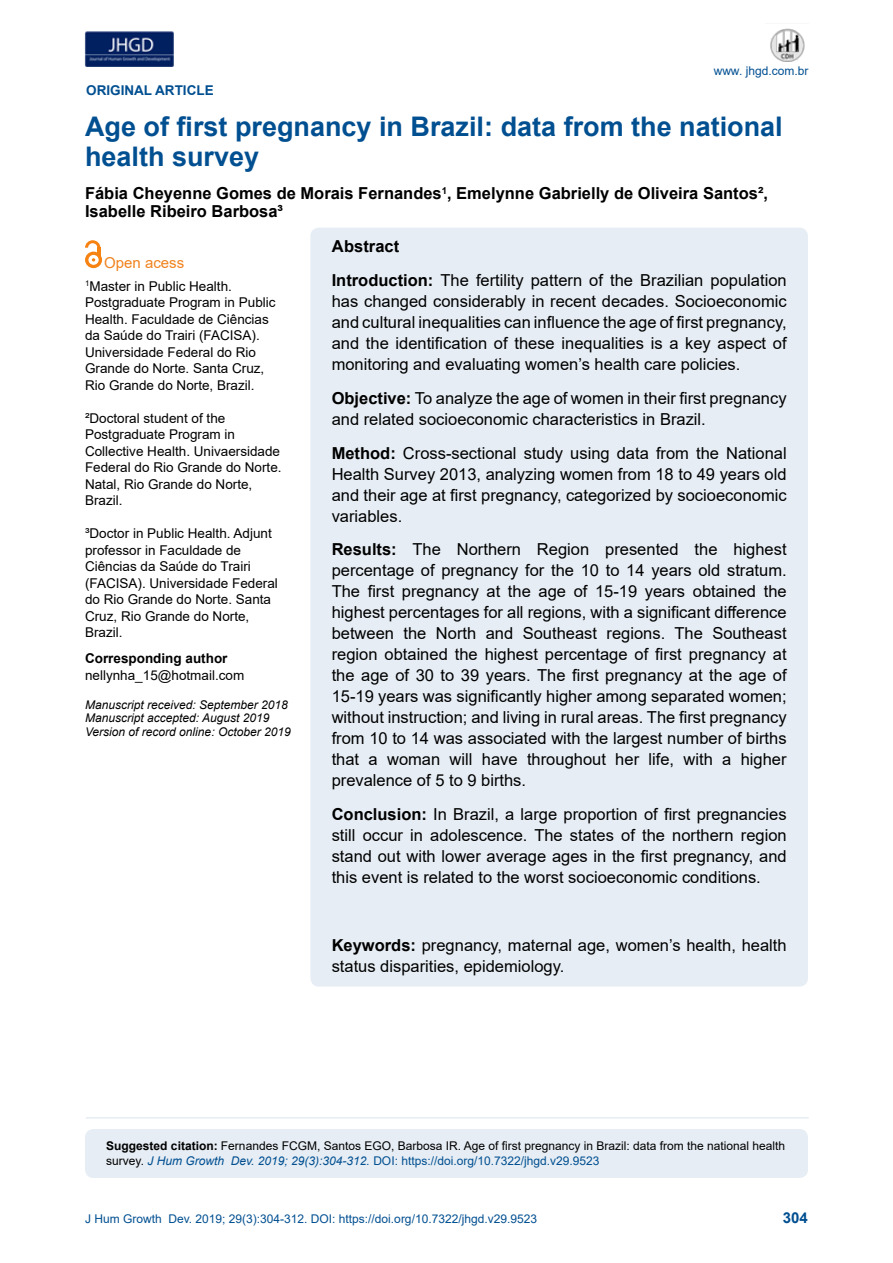
<style>
.page{position:relative;width:893px;height:1263px;background:#fff}
.page>*{position:absolute;margin:0;border:0;box-sizing:border-box;transform-origin:0 0}
.t1{font:700 27px/30px "Arial";color:#004f91}
.t2{font:16.5px/21px "Arial";color:#000;text-align:justify}
.t3{font:700 16.5px/18px "Arial";color:#000}
.t4{font:15px "Arial";color:#f0831e}
.t5{font:700 15px "Arial";color:#004f91}
.t6{font:13.5px/16.5px "Arial";color:#000}
.t7{font:700 13.5px "Arial";color:#000}
.t8{font:700 13.5px "Arial";color:#004f91}
.t9{font:12px/15px "Arial";color:#000}
.t10{font:italic 12px/13.5px "Arial";color:#000}
.t11{font:12px "Arial";color:#004f91}
.s1{font-weight:700}
.s2{font-style:italic;color:#004f91}
.s3{color:#004f91}
</style>
<div class="page">
<img style="left:85px;top:31px;width:89px;height:35px">
<img style="left:770px;top:28px;width:35px;height:34px">
<div style="left:310px;top:228px;width:498px;height:758px;background:#e6edf4;border-radius:9px"></div>
<div style="left:85px;top:1129px;width:723px;height:49px;background:#e6edf4;border-radius:9px"></div>
<div style="left:85px;top:252px;width:17px;height:16px;background:#f68212;border-radius:50%"></div>
<svg style="left:88px;top:255px;width:11px;height:10px"></svg>
<svg style="left:85px;top:240px;width:15px;height:21px"></svg>
<hr style="left:86px;top:1117px;width:723px;height:1px;background:#e6edf4">
<p class="t8" style="left:86px;top:81px;width:129px">ORIGINAL ARTICLE</p>
<p class="t11" style="left:714px;top:62px;width:96px">www. jhgd.com.br</p>
<h1 class="t1" style="left:85px;top:112px;width:699px">Age of first pregnancy in Brazil: data from the national health survey</h1>
<p class="t3" style="left:85px;top:185px;width:685px">Fábia Cheyenne Gomes de Morais Fernandes<sup>1</sup>, Emelynne Gabrielly de Oliveira Santos²,<br>Isabelle Ribeiro Barbosa³</p>
<p class="t4" style="left:104px;top:252px;width:82px">Open acess</p>
<p class="t6" style="left:85px;top:277px;width:192px"><sup>1</sup>Master in Public Health.<br>Postgraduate Program in Public<br>Health. Faculdade de Ciências da Saúde do Trairi (FACISA).<br>Universidade Federal do Rio<br>Grande do Norte. Santa Cruz,<br>Rio Grande do Norte, Brazil.</p>
<p class="t6" style="left:85px;top:409px;width:198px">²Doctoral student of the<br>Postgraduate Program in<br>Collective Health. Univaersidade<br>Federal do Rio Grande do Norte.<br>Natal, Rio Grande do Norte,<br>Brazil.</p>
<p class="t6" style="left:85px;top:525px;width:194px">³Doctor in Public Health. Adjunt professor in Faculdade de<br>Ciências da Saúde do Trairi (FACISA). Universidade Federal do Rio Grande do Norte. Santa<br>Cruz, Rio Grande do Norte,<br>Brazil.</p>
<p class="t7" style="left:85px;top:649px;width:144px">Corresponding author</p>
<p class="t6" style="left:85px;top:667px;width:161px">nellynha_15@hotmail.com</p>
<p class="t10" style="left:85px;top:698px;width:207px">Manuscript received: September 2018<br>Manuscript accepted: August 2019<br>Version of record online: October 2019</p>
<p class="t2" style="left:332px;top:229px;width:456px;line-height:33.8px"><span class="s1">Abstract<br>Introduction:</span> The fertility pattern of the Brazilian population</p>
<p class="t2" style="left:332px;top:291px;width:456px">has changed considerably in recent decades. Socioeconomic and cultural inequalities can influence the age of first pregnancy, and the identification of these inequalities is a key aspect of monitoring and evaluating women’s health care policies.</p>
<p class="t2" style="left:332px;top:387px;width:456px"><span class="s1">Objective:</span> To analyze the age of women in their first pregnancy and related socioeconomic characteristics in Brazil.</p>
<p class="t2" style="left:332px;top:442px;width:456px"><span class="s1">Method:</span> Cross-sectional study using data from the National Health Survey 2013, analyzing women from 18 to 49 years old and their age at first pregnancy, categorized by socioeconomic variables.</p>
<p class="t2" style="left:332px;top:539px;width:456px"><span class="s1">Results:</span> The Northern Region presented the highest percentage of pregnancy for the 10 to 14 years old stratum.<br>The first pregnancy at the age of 15-19 years obtained the highest percentages for all regions, with a significant difference between the North and Southeast regions. The Southeast region obtained the highest percentage of first pregnancy at the age of 30 to 39 years. The first pregnancy at the age of 15-19 years was significantly higher among separated women; without instruction; and living in rural areas. The first pregnancy from 10 to 14 was associated with the largest number of births that a woman will have throughout her life, with a higher prevalence of 5 to 9 births.</p>
<p class="t2" style="left:332px;top:804px;width:456px"><span class="s1">Conclusion:</span> In Brazil, a large proportion of first pregnancies still occur in adolescence. The states of the northern region stand out with lower average ages in the first pregnancy, and this event is related to the worst socioeconomic conditions.</p>
<p class="t2" style="left:332px;top:934px;width:456px"><span class="s1">Keywords:</span> pregnancy, maternal age, women’s health, health status disparities, epidemiology.</p>
<p class="t9" style="left:106px;top:1138px;width:680px"><span class="s1">Suggested citation:</span> Fernandes FCGM, Santos EGO, Barbosa IR. Age of first pregnancy in Brazil: data from the national health survey. <span class="s2">J Hum Growth Dev. 2019; 29(3):304-312.</span> <span class="s3">DOI: https://doi.org/10.7322/jhgd.v29.9523</span></p>
<p class="t11" style="left:85px;top:1210px;width:454px">J Hum Growth Dev. 2019; 29(3):304-312. DOI: https://doi.org/10.7322/jhgd.v29.9523</p>
<p class="t5" style="left:783px;top:1207px;width:27px">304</p>
</div>
